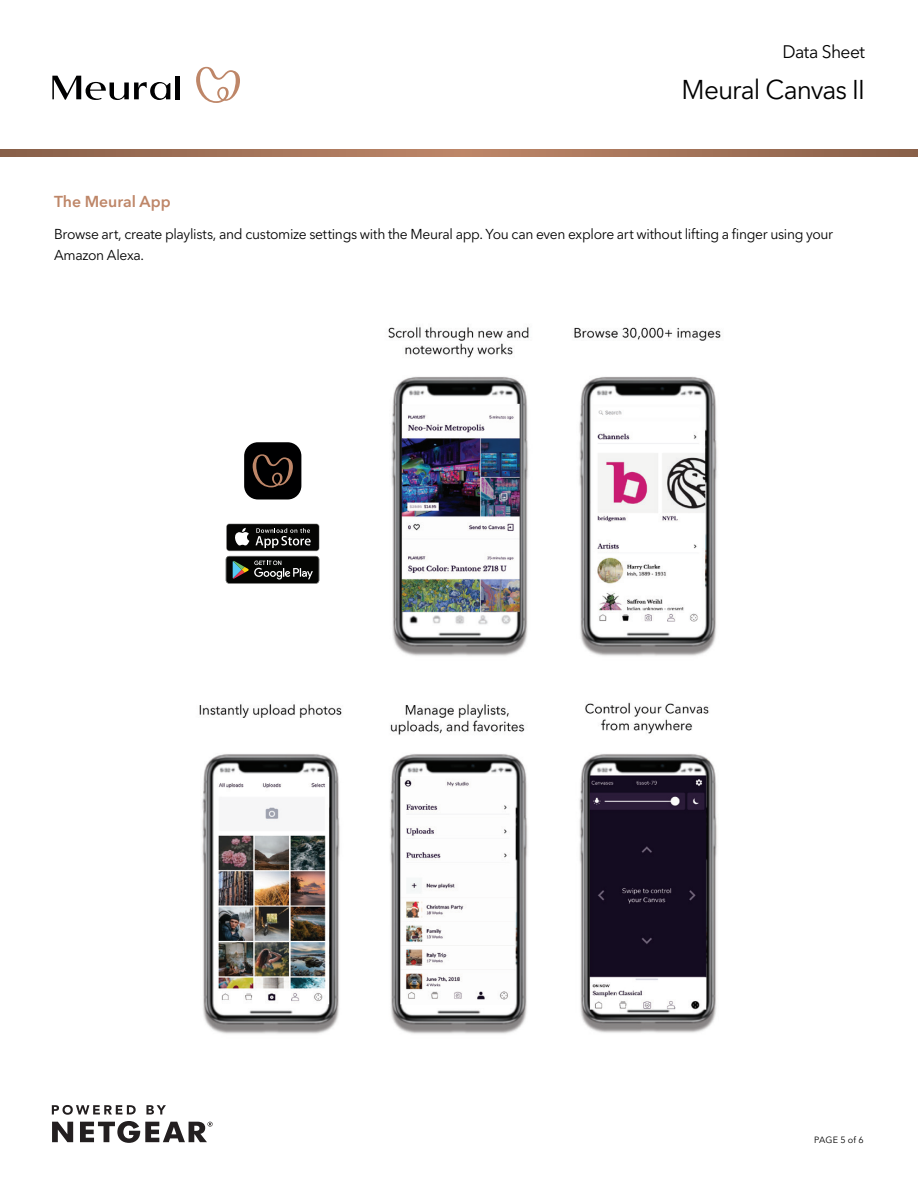
<style>
.page{position:relative;width:918px;height:1188px;background:#fff}
.page>*{position:absolute;margin:0;border:0;box-sizing:border-box;transform-origin:0 0}
.t1{font:27px "Avenir Next LT Pro";letter-spacing:-.035em;color:#000001}
.t2{font:18px "Avenir Next LT Pro";letter-spacing:-.03em;color:#000001}
.t3{font:600 15.75px "Avenir Next LT Pro";color:#be8668}
.t4{font:14.25px/21px "Avenir Next LT Pro";letter-spacing:-.025em;color:#000001}
.t5{font:9px "Avenir Next LT Pro";letter-spacing:.015em;color:#000001}
</style>
<div class="page">
<svg style="left:0;top:149px;width:918px;height:8px"></svg>
<svg style="left:80px;top:1121px;width:133px;height:22px"></svg>
<svg style="left:52px;top:1122px;width:21px;height:20px"></svg>
<svg style="left:52px;top:1105px;width:84px;height:10px"></svg>
<svg style="left:146px;top:1105px;width:20px;height:10px"></svg>
<div style="left:175px;top:76px;width:5px;height:23px;background:#000001"></div>
<svg style="left:196px;top:67px;width:44px;height:36px"></svg>
<svg style="left:52px;top:76px;width:118px;height:24px"></svg>
<div style="left:244px;top:442px;width:57px;height:58px;background:#000001;border-radius:14px"></div>
<svg style="left:253px;top:454px;width:40px;height:33px"></svg>
<img style="left:388px;top:327px;width:141px;height:329px">
<img style="left:390px;top:704px;width:138px;height:330px">
<img style="left:199px;top:704px;width:143px;height:330px">
<img style="left:574px;top:327px;width:147px;height:329px">
<img style="left:579px;top:702px;width:138px;height:331px">
<svg style="left:226px;top:556px;width:93px;height:28px"></svg>
<div style="left:227px;top:524px;width:92px;height:27px;background:#050504;border-radius:3px"></div>
<svg style="left:235px;top:528px;width:14px;height:18px"></svg>
<svg style="left:255px;top:528px;width:56px;height:20px"></svg>
<p class="t2" style="left:782px;top:41px;width:84px">Data Sheet</p>
<h1 class="t1" style="left:682px;top:73px;width:185px">Meural Canvas II</h1>
<p class="t3" style="left:54px;top:192px;width:118px">The Meural App</p>
<p class="t4" style="left:54px;top:223px;width:781px">Browse art, create playlists, and customize settings with the Meural app. You can even explore art without lifting a finger using your<br>Amazon Alexa.</p>
<p class="t5" style="left:814px;top:1134px;width:51px">PAGE 5 of 6</p>
</div>
